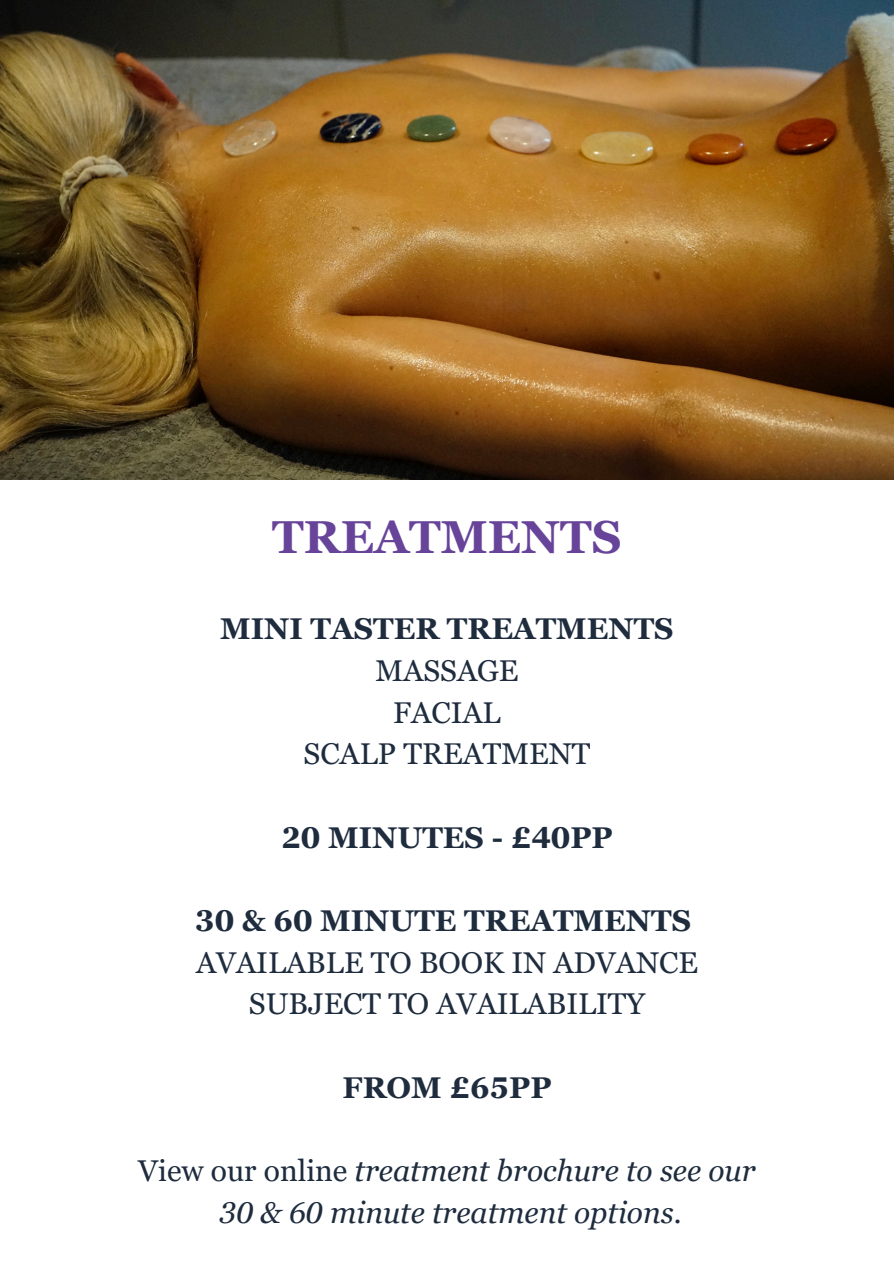
<style>
.page{position:relative;width:894px;height:1264px;background:#fff}
.page>*{position:absolute;margin:0;border:0;box-sizing:border-box;transform-origin:0 0}
.t1{font:700 46.2px "Georgia Pro";color:#674499}
.t2{font:30px/41.7px "Georgia Pro";color:#1e2c3e;text-align:center}
.t3{font:italic 30px "Georgia Pro";color:#1e2c3e}
.t4{font:700 30px "Georgia Pro";color:#1e2c3e}
.s1{font-weight:700}
.s2{font-style:normal}
</style>
<div class="page">
<img style="left:1px;top:1px;width:892px;height:478px">
<h1 class="t1" style="left:272px;top:510px;width:351px">TREATMENTS</h1>
<h3 class="t2" style="left:220px;top:608px;width:455px"><span class="s1">MINI TASTER TREATMENTS<br></span>MASSAGE<br>FACIAL<br>SCALP TREATMENT</h3>
<h2 class="t4" style="left:281px;top:820px;width:332px">20 MINUTES - £40PP</h2>
<h3 class="t2" style="left:195px;top:899px;width:504px"><span class="s1">30 &amp; 60 MINUTE TREATMENTS<br></span>AVAILABLE TO BOOK IN ADVANCE<br>SUBJECT TO AVAILABILITY</h3>
<h2 class="t4" style="left:342px;top:1070px;width:210px">FROM £65PP</h2>
<p class="t3" style="left:138px;top:1153px;width:618px"><span class="s2">View our online</span> treatment brochure to see our</p>
<p class="t3" style="left:219px;top:1194px;width:463px">30 &amp; 60 minute treatment options.</p>
</div>
